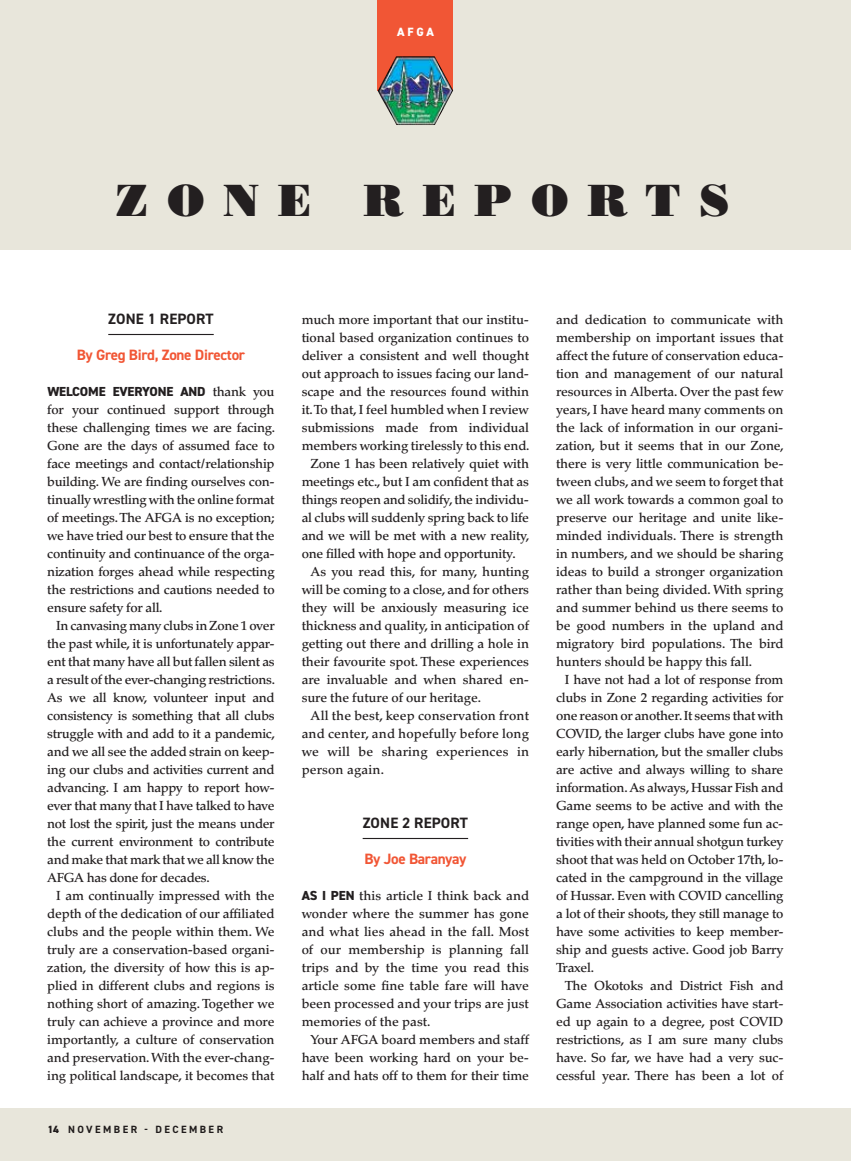
<style>
.page{position:relative;width:851px;height:1161px;background:#fff}
.page>*{position:absolute;margin:0;border:0;box-sizing:border-box;transform-origin:0 0}
.t1{font:45px "Bodoni Std Poster";letter-spacing:.425em;color:#231f20}
.t2{font:700 15px "DIN2014";letter-spacing:-.02em;color:#f15635}
.t3{font:700 15px "DIN2014";letter-spacing:.01em;color:#231f20}
.t4{font:500 13.2px/18px "Palatino LT Std";letter-spacing:-.01em;color:#231f20;text-align:justify}
.t5{font:500 13.2px "Palatino LT Std";letter-spacing:.01em;color:#231f20}
.t6{font:800 13.2px "DIN2014";letter-spacing:-.01em;color:#231f20}
.t7{font:800 12px "DIN2014";color:#fff}
.t8{font:700 10.5px "DIN2014";letter-spacing:.235em;color:#231f20}
.s1{font-family:"Palatino LT Std";font-weight:500}
.s2{font-weight:800}
.s3{font-family:"DIN2014";font-weight:800}
</style>
<div class="page">
<div style="left:0;top:1108px;width:850px;height:53px;background:#e8e6db"></div>
<div style="left:0;top:0;width:850px;height:250px;background:#e8e6db"></div>
<img style="left:377px;top:0;width:76px;height:91px">
<img style="left:377px;top:56px;width:19px;height:58px">
<hr style="left:850px;top:0;width:1px;height:93px;background:#e8e6db">
<hr style="left:108px;top:334px;width:106px;height:1px;background:#231f20">
<hr style="left:362px;top:838px;width:106px;height:1px;background:#231f20">
<p class="t7" style="left:397px;top:24px;width:38px">AFGA</p>
<h1 class="t1" style="left:116px;top:173px;width:615px">ZONE REPORTS</h1>
<p class="t3" style="left:108px;top:309px;width:107px">ZONE 1 REPORT</p>
<p class="t2" style="left:77px;top:345px;width:170px">By Greg Bird, Zone Director</p>
<p class="t6" style="left:47px;top:383px;width:229px">WELCOME EVERYONE AND <span class="s1">thank you</span></p>
<p class="t4" style="left:47px;top:401px;width:229px">for your continued support through these challenging times we are facing.<br>Gone are the days of assumed face to face meetings and contact/relationship building. We are finding ourselves con&shy;tinually wrestling with the online format of meetings. The AFGA is no exception; we have tried our best to ensure that the continuity and continuance of the orga&shy;nization forges ahead while respecting the restrictions and cautions needed to ensure safety for all.</p>
<p class="t4" style="left:47px;top:617px;width:229px;text-indent:9px">In canvasing many clubs in Zone 1 over the past while, it is unfortunately appar&shy;ent that many have all but fallen silent as a result of the ever-changing restrictions.<br>As we all know, volunteer input and consistency is something that all clubs struggle with and add to it a pandemic, and we all see the added strain on keep&shy;ing our clubs and activities current and advancing. I am happy to report how&shy;ever that many that I have talked to have not lost the spirit, just the means under the current environment to contribute and make that mark that we all know the AFGA has done for decades.</p>
<p class="t4" style="left:47px;top:887px;width:229px;text-indent:9px">I am continually impressed with the depth of the dedication of our affiliated clubs and the people within them. We truly are a conservation-based organi&shy;zation, the diversity of how this is ap&shy;plied in different clubs and regions is nothing short of amazing. Together we truly can achieve a province and more importantly, a culture of conservation and preservation. With the ever-chang&shy;ing political landscape, it becomes that</p>
<p class="t8" style="left:47px;top:1122px;width:177px"><span class="s2">14</span> NOVEMBER - DECEMBER</p>
<p class="t4" style="left:301px;top:311px;width:229px">much more important that our institu-</p>
<p class="t4" style="left:301px;top:329px;width:229px">tional based organization continues to</p>
<p class="t4" style="left:301px;top:347px;width:229px">deliver a consistent and well thought</p>
<p class="t4" style="left:301px;top:365px;width:229px">out approach to issues facing our land-</p>
<p class="t4" style="left:301px;top:383px;width:229px">scape and the resources found within</p>
<p class="t4" style="left:301px;top:400px;width:229px">it. To that, I feel humbled when I review</p>
<p class="t4" style="left:301px;top:418px;width:229px">submissions made from individual</p>
<p class="t4" style="left:301px;top:436px;width:229px">members working tirelessly to this end.</p>
<p class="t4" style="left:310px;top:454px;width:220px">Zone 1 has been relatively quiet with</p>
<p class="t4" style="left:301px;top:472px;width:229px">meetings etc., but I am confident that as</p>
<p class="t4" style="left:301px;top:490px;width:229px">things reopen and solidify, the individu-</p>
<p class="t4" style="left:301px;top:508px;width:229px">al clubs will suddenly spring back to life</p>
<p class="t4" style="left:301px;top:526px;width:229px">and we will be met with a new reality,</p>
<p class="t4" style="left:301px;top:544px;width:215px">one filled with hope and opportunity.</p>
<p class="t4" style="left:310px;top:562px;width:220px">As you read this, for many, hunting</p>
<p class="t4" style="left:301px;top:580px;width:229px">will be coming to a close, and for others</p>
<p class="t4" style="left:301px;top:598px;width:229px">they will be anxiously measuring ice</p>
<p class="t4" style="left:301px;top:616px;width:229px">thickness and quality, in anticipation of</p>
<p class="t4" style="left:301px;top:634px;width:229px">getting out there and drilling a hole in</p>
<p class="t4" style="left:301px;top:652px;width:229px">their favourite spot. These experiences</p>
<p class="t4" style="left:301px;top:670px;width:229px">are invaluable and when shared en-</p>
<p class="t4" style="left:301px;top:688px;width:181px">sure the future of our heritage.</p>
<p class="t5" style="left:310px;top:707px;width:220px">All the best, keep conservation front</p>
<p class="t5" style="left:301px;top:725px;width:229px">and center, and hopefully before long</p>
<p class="t5" style="left:301px;top:743px;width:229px">we will be sharing experiences in</p>
<p class="t5" style="left:301px;top:761px;width:84px">person again.</p>
<p class="t3" style="left:362px;top:813px;width:107px">ZONE 2 REPORT</p>
<p class="t2" style="left:364px;top:849px;width:103px">By Joe Baranyay</p>
<p class="t4" style="left:301px;top:887px;width:229px"><span class="s3">AS I PEN</span> this article I think back and wonder where the summer has gone and what lies ahead in the fall. Most of our membership is planning fall trips and by the time you read this article some fine table fare will have been processed and your trips are just memories of the past.</p>
<p class="t4" style="left:301px;top:1031px;width:229px;text-indent:9px">Your AFGA board members and staff have been working hard on your be&shy;half and hats off to them for their time</p>
<p class="t4" style="left:556px;top:311px;width:229px">and dedication to communicate with membership on important issues that affect the future of conservation educa&shy;tion and management of our natural resources in Alberta. Over the past few years, I have heard many comments on the lack of information in our organi&shy;zation, but it seems that in our Zone, there is very little communication be&shy;tween clubs, and we seem to forget that we all work towards a common goal to preserve our heritage and unite like&shy;minded individuals. There is strength in numbers, and we should be sharing ideas to build a stronger organization rather than being divided. With spring and summer behind us there seems to be good numbers in the upland and migratory bird populations. The bird hunters should be happy this fall.</p>
<p class="t4" style="left:556px;top:671px;width:229px;text-indent:9px">I have not had a lot of response from clubs in Zone 2 regarding activities for one reason or another. It seems that with COVID, the larger clubs have gone into early hibernation, but the smaller clubs are active and always willing to share information. As always, Hussar Fish and Game seems to be active and with the range open, have planned some fun ac&shy;tivities with their annual shotgun turkey shoot that was held on October 17th, lo&shy;cated in the campground in the village of Hussar. Even with COVID cancelling a lot of their shoots, they still manage to have some activities to keep member&shy;ship and guests active. Good job Barry Traxel.</p>
<p class="t4" style="left:556px;top:976px;width:229px;text-indent:9px">The Okotoks and District Fish and Game Association activities have start&shy;ed up again to a degree, post COVID restrictions, as I am sure many clubs have. So far, we have had a very suc&shy;cessful year. There has been a lot of</p>
</div>
